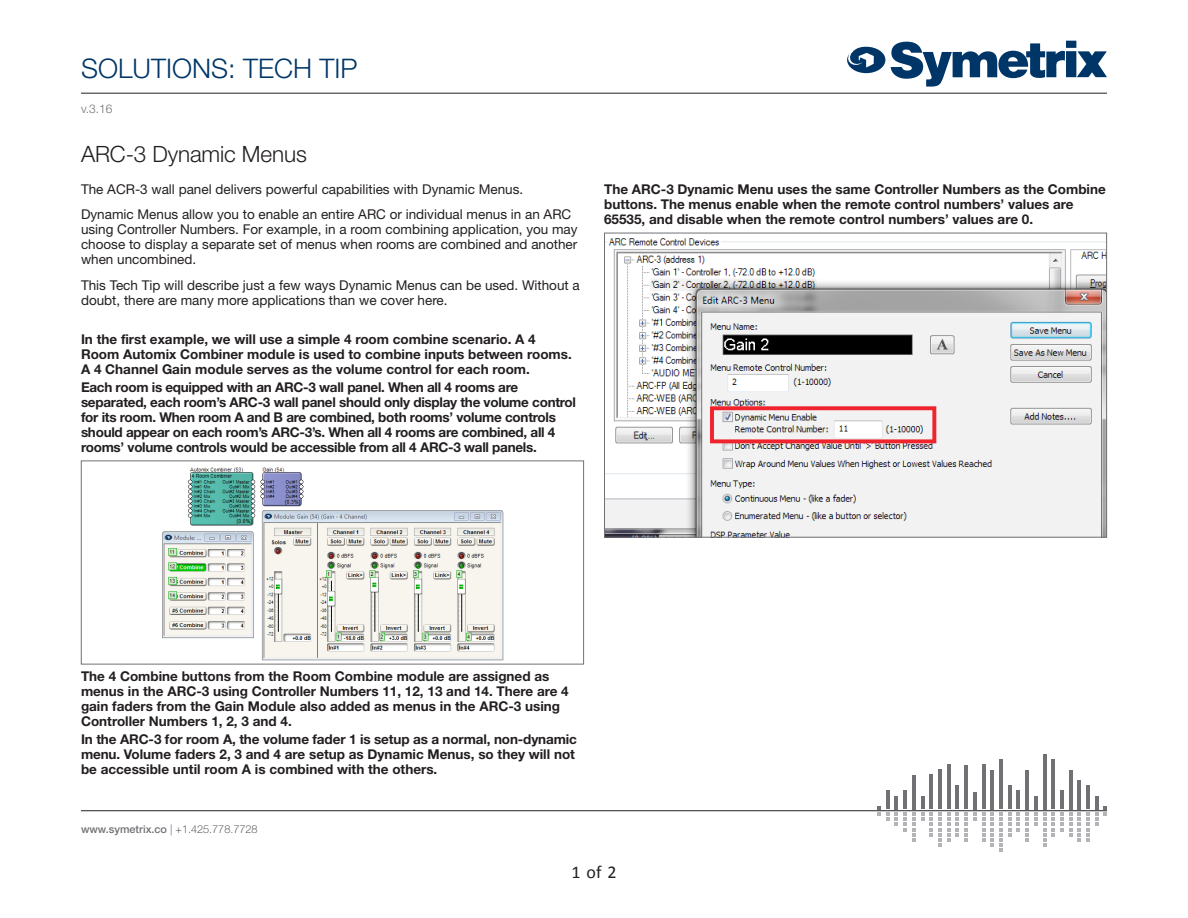
<style>
.page{position:relative;width:1188px;height:918px;background:#fff}
.page>*{position:absolute;margin:0;border:0;box-sizing:border-box;transform-origin:0 0}
.t1{font:300 27px "Helvetica Neue LT Std";color:#003667}
.Product_Name_copy{font:300 22.5px "Helvetica Neue LT Std";letter-spacing:-.005em;color:#231f20}
.t2{font:18px "Calibri";color:#231f20}
.Small_Body_Copy{font:700 13.5px/15px "Helvetica Neue LT Std";color:#231f20}
.Small_Body_Copy-2{font:13.5px/15px "Helvetica Neue LT Std";color:#231f20}
.Small_Body_Copy-3{font:700 13.5px/15px "Helvetica Neue LT Std";letter-spacing:-.02em;color:#231f20}
.t3{font:300 12px "Helvetica Neue LT Std";color:#717074}
.t4{font:500 10.8px "Helvetica Neue LT Std";color:#717074}
.s1{font-weight:100;color:#003667}
.s2{font-weight:100;color:#231f20}
</style>
<div class="page">
<svg style="left:891px;top:41px;width:216px;height:46px"></svg>
<svg style="left:847px;top:47px;width:38px;height:26px"></svg>
<hr style="left:81px;top:93px;width:1026px;height:1px;background:#231f20">
<hr style="left:81px;top:810px;width:1026px;height:1px;background:#231f20">
<hr style="left:886px;top:791px;width:3px;height:18px;background:#717074">
<hr style="left:904px;top:791px;width:3px;height:18px;background:#717074">
<hr style="left:912px;top:775px;width:3px;height:34px;background:#717074">
<hr style="left:930px;top:775px;width:3px;height:34px;background:#717074">
<hr style="left:938px;top:770px;width:4px;height:39px;background:#717074">
<hr style="left:947px;top:765px;width:3px;height:44px;background:#717074">
<hr style="left:956px;top:785px;width:3px;height:24px;background:#717074">
<hr style="left:965px;top:765px;width:3px;height:44px;background:#717074">
<hr style="left:973px;top:792px;width:3px;height:17px;background:#717074">
<hr style="left:982px;top:765px;width:3px;height:44px;background:#717074">
<hr style="left:991px;top:770px;width:3px;height:39px;background:#717074">
<hr style="left:999px;top:759px;width:3px;height:50px;background:#717074">
<hr style="left:1008px;top:786px;width:3px;height:23px;background:#717074">
<hr style="left:1017px;top:791px;width:3px;height:18px;background:#717074">
<hr style="left:1026px;top:770px;width:3px;height:39px;background:#717074">
<hr style="left:1043px;top:754px;width:3px;height:55px;background:#717074">
<hr style="left:1052px;top:759px;width:3px;height:50px;background:#717074">
<hr style="left:1060px;top:791px;width:3px;height:18px;background:#717074">
<hr style="left:1069px;top:770px;width:3px;height:39px;background:#717074">
<hr style="left:1078px;top:780px;width:3px;height:29px;background:#717074">
<hr style="left:1087px;top:785px;width:3px;height:24px;background:#717074">
<svg style="left:878px;top:806px;width:11px;height:15px"></svg>
<svg style="left:895px;top:796px;width:3px;height:30px"></svg>
<svg style="left:904px;top:812px;width:11px;height:29px"></svg>
<svg style="left:921px;top:797px;width:3px;height:24px"></svg>
<svg style="left:930px;top:812px;width:20px;height:35px"></svg>
<svg style="left:956px;top:812px;width:3px;height:24px"></svg>
<svg style="left:965px;top:812px;width:11px;height:29px"></svg>
<svg style="left:982px;top:812px;width:3px;height:29px"></svg>
<svg style="left:991px;top:812px;width:11px;height:40px"></svg>
<svg style="left:1008px;top:812px;width:3px;height:24px"></svg>
<svg style="left:1017px;top:812px;width:3px;height:19px"></svg>
<svg style="left:1026px;top:796px;width:11px;height:45px"></svg>
<svg style="left:1043px;top:812px;width:3px;height:35px"></svg>
<svg style="left:1052px;top:812px;width:11px;height:24px"></svg>
<svg style="left:1069px;top:812px;width:3px;height:24px"></svg>
<svg style="left:1078px;top:812px;width:3px;height:29px"></svg>
<svg style="left:1087px;top:796px;width:11px;height:45px"></svg>
<svg style="left:1104px;top:806px;width:3px;height:9px"></svg>
<img style="left:162px;top:467px;width:342px;height:194px">
<img style="left:606px;top:238px;width:499px;height:298px">
<div style="left:604px;top:233px;width:503px;height:305px;border:1px solid #717074"></div>
<h1 class="t1" style="left:81px;top:52px;width:278px">SOLUTIONS: TECH TIP</h1>
<p class="t3" style="left:81px;top:101px;width:33px">v.3.16</p>
<p class="Product_Name_copy" style="left:81px;top:140px;width:227px">ARC-3 Dynamic Menus</p>
<p class="Small_Body_Copy-2" style="left:81px;top:182px;width:444px">The ACR-3 wall panel delivers powerful capabilities with Dynamic Menus.</p>
<p class="Small_Body_Copy-2" style="left:81px;top:206px;width:498px">Dynamic Menus allow you to enable an entire ARC or individual menus in an ARC using Controller Numbers. For example, in a room combining application, you may choose to display a separate set of menus when rooms are combined and another when uncombined.</p>
<p class="Small_Body_Copy-2" style="left:81px;top:277px;width:500px">This Tech Tip will describe just a few ways Dynamic Menus can be used. Without a doubt, there are many more applications than we cover here.</p>
<p class="Small_Body_Copy" style="left:81px;top:331px;width:492px">In the first example, we will use a simple 4 room combine scenario. A 4<br>Room Automix Combiner module is used to combine inputs between rooms.<br>A 4 Channel Gain module serves as the volume control for each room.</p>
<p class="Small_Body_Copy-3" style="left:81px;top:380px;width:497px">Each room is equipped with an ARC-3 wall panel. When all 4 rooms are separated, each room’s ARC-3 wall panel should only display the volume control for its room. When room A and B are combined, both rooms’ volume controls should appear on each room’s ARC-3’s. When all 4 rooms are combined, all 4 rooms’ volume controls would be accessible from all 4 ARC-3 wall panels.</p>
<p class="Small_Body_Copy" style="left:604px;top:181px;width:503px">The ARC-3 Dynamic Menu uses the same Controller Numbers as the Combine buttons. The menus enable when the remote control numbers’ values are<br>65535, and disable when the remote control numbers’ values are 0.</p>
<p class="Small_Body_Copy" style="left:81px;top:668px;width:489px">The 4 Combine buttons from the Room Combine module are assigned as menus in the ARC-3 using Controller Numbers 11, 12, 13 and 14. There are 4 gain faders from the Gain Module also added as menus in the ARC-3 using Controller Numbers 1, 2, 3 and 4.</p>
<p class="Small_Body_Copy" style="left:81px;top:731px;width:497px">In the ARC-3 for room A, the volume fader 1 is setup as a normal, non-dynamic menu. Volume faders 2, 3 and 4 are setup as Dynamic Menus, so they will not be accessible until room A is combined with the others.</p>
<p class="t4" style="left:81px;top:822px;width:178px">www.symetrix.co <span class="s1">|</span> <span class="s2">+1.425.778.7728</span></p>
<p class="t2" style="left:571px;top:860px;width:47px">1 of 2</p>
</div>
